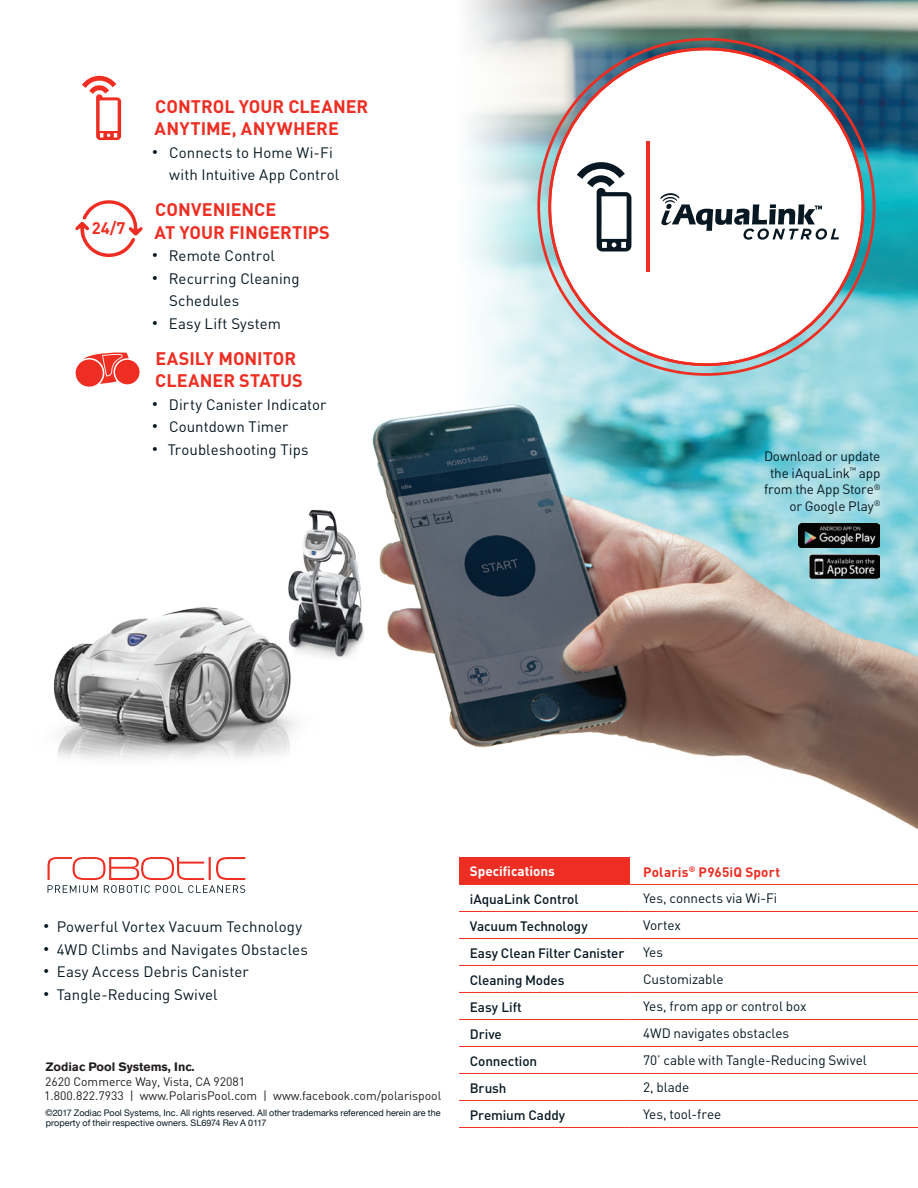
<style>
.page{position:relative;width:918px;height:1188px;background:#fff}
.page>*{position:absolute;margin:0;border:0;box-sizing:border-box;transform-origin:0 0}
.Bullet_Header{font:700 18px/22.5px "DIN";color:#ee2e22}
.t1{font:700 16.65px "DIN";color:#ee2e22}
.t2{font:15px/22.5px "DIN";letter-spacing:.005em;color:#071822}
.Polaris_Body{font:13.5px/16.5px "DIN";letter-spacing:-.01em;color:#071822;text-align:right}
.Polaris_Body-2{font:500 13.5px "DIN";letter-spacing:-.005em;color:#071822}
.Polaris_Subhead{font:700 13.5px "DIN";letter-spacing:.015em;color:#ee2e22}
.t3{font:700 13.5px "DIN";color:#fff}
.Corporate_Informatio{font:12.15px "DIN";color:#231f20}
.Corporate_Informatio-2{font:700 12.15px "Akzidenz Grotesk BE";color:#231f20}
.Corporate_Informatio-3{font:9px/10.5px "Helvetica Neue";letter-spacing:.005em;color:#071822}
.s1{font-size:12px}
</style>
<div class="page">
<img style="left:372px;top:0;width:546px;height:830px">
<div style="left:550px;top:49px;width:313px;height:316px;background:#fff;border-radius:50%"></div>
<img style="left:53px;top:491px;width:355px;height:296px">
<div style="left:459px;top:857px;width:171px;height:27px;background:#ee2e22"></div>
<hr style="left:459px;top:1019px;width:171px;height:1px;background:#ee2e22">
<hr style="left:630px;top:1019px;width:288px;height:1px;background:#ee2e22">
<hr style="left:459px;top:992px;width:171px;height:1px;background:#ee2e22">
<hr style="left:630px;top:992px;width:288px;height:1px;background:#ee2e22">
<hr style="left:459px;top:884px;width:171px;height:1px;background:#ee2e22">
<hr style="left:630px;top:884px;width:288px;height:1px;background:#ee2e22">
<hr style="left:459px;top:938px;width:171px;height:1px;background:#ee2e22">
<hr style="left:630px;top:938px;width:288px;height:1px;background:#ee2e22">
<hr style="left:459px;top:965px;width:171px;height:1px;background:#ee2e22">
<hr style="left:630px;top:965px;width:288px;height:1px;background:#ee2e22">
<hr style="left:459px;top:911px;width:171px;height:1px;background:#ee2e22">
<hr style="left:630px;top:911px;width:288px;height:1px;background:#ee2e22">
<hr style="left:459px;top:1046px;width:171px;height:1px;background:#ee2e22">
<hr style="left:630px;top:1046px;width:288px;height:1px;background:#ee2e22">
<hr style="left:459px;top:1073px;width:171px;height:1px;background:#ee2e22">
<hr style="left:630px;top:1073px;width:288px;height:1px;background:#ee2e22">
<hr style="left:459px;top:1100px;width:171px;height:1px;background:#ee2e22">
<hr style="left:630px;top:1100px;width:288px;height:1px;background:#ee2e22">
<hr style="left:459px;top:1127px;width:171px;height:1px;background:#ee2e22">
<hr style="left:630px;top:1127px;width:288px;height:1px;background:#ee2e22">
<div style="left:76px;top:360px;width:27px;height:27px;background:#ee2e22;border-radius:50%"></div>
<div style="left:115px;top:360px;width:25px;height:24px;background:#ee2e22;border-radius:50%"></div>
<svg style="left:83px;top:353px;width:46px;height:31px"></svg>
<svg style="left:75px;top:200px;width:68px;height:58px"></svg>
<svg style="left:82px;top:76px;width:39px;height:64px"></svg>
<img style="left:799px;top:524px;width:81px;height:24px">
<img style="left:810px;top:555px;width:70px;height:24px">
<svg style="left:48px;top:857px;width:197px;height:36px"></svg>
<svg style="left:660px;top:193px;width:179px;height:47px"></svg>
<svg style="left:577px;top:162px;width:54px;height:89px"></svg>
<hr style="left:646px;top:142px;width:4px;height:130px;background:#ee2e22">
<p class="t1" style="left:92px;top:217px;width:35px">24/7</p>
<p class="Bullet_Header" style="left:155px;top:94px;width:215px">CONTROL YOUR CLEANER<br>ANYTIME, ANYWHERE</p>
<p class="t2" style="left:169px;top:141px;width:172px;text-indent:-17px"><span class="s1">•</span> Connects to Home Wi-Fi with Intuitive App Control</p>
<p class="Bullet_Header" style="left:155px;top:198px;width:177px">CONVENIENCE<br>AT YOUR FINGERTIPS</p>
<p class="t2" style="left:152px;top:245px;width:125px"><span class="s1">•</span> Remote Control</p>
<p class="t2" style="left:169px;top:267px;width:132px;text-indent:-17px"><span class="s1">•</span> Recurring Cleaning<br>Schedules</p>
<p class="t2" style="left:152px;top:312px;width:131px"><span class="s1">•</span> Easy Lift System</p>
<p class="Bullet_Header" style="left:155px;top:346px;width:149px">EASILY MONITOR<br>CLEANER STATUS</p>
<p class="t2" style="left:152px;top:393px;width:176px"><span class="s1">•</span> Dirty Canister Indicator</p>
<p class="t2" style="left:152px;top:416px;width:138px"><span class="s1">•</span> Countdown Timer</p>
<p class="t2" style="left:152px;top:438px;width:158px"><span class="s1">•</span> Troubleshooting Tips</p>
<p class="Polaris_Body" style="left:764px;top:448px;width:118px">Download or update the iAquaLink<sup>™</sup> app from the App Store<sup>® </sup>or Google Play<sup>®</sup></p>
<p class="t2" style="left:43px;top:915px;width:260px"><span class="s1">•</span> Powerful Vortex Vacuum Technology</p>
<p class="t2" style="left:43px;top:938px;width:266px"><span class="s1">•</span> 4WD Climbs and Navigates Obstacles</p>
<p class="t2" style="left:43px;top:960px;width:207px"><span class="s1">•</span> Easy Access Debris Canister</p>
<p class="t2" style="left:43px;top:983px;width:176px"><span class="s1">•</span> Tangle-Reducing Swivel</p>
<p class="Corporate_Informatio-2" style="left:46px;top:1059px;width:150px">Zodiac Pool Systems, Inc.</p>
<p class="Corporate_Informatio" style="left:45px;top:1074px;width:202px">2620 Commerce Way, Vista, CA 92081</p>
<p class="Corporate_Informatio" style="left:44px;top:1088px;width:399px">1.800.822.7933 | www.PolarisPool.com | www.facebook.com/polarispool</p>
<p class="Corporate_Informatio-3" style="left:45px;top:1108px;width:397px">©2017 Zodiac Pool Systems, Inc. All rights reserved. All other trademarks referenced herein are the property of their respective owners. SL6974 Rev A 0117</p>
<p class="t3" style="left:470px;top:863px;width:87px">Specifications</p>
<p class="Polaris_Subhead" style="left:643px;top:863px;width:139px">Polaris<sup>®</sup> P965iQ Sport</p>
<p class="Polaris_Body-2" style="left:470px;top:890px;width:110px">iAquaLink Control</p>
<p class="Polaris_Body" style="left:643px;top:890px;width:136px">Yes, connects via Wi-Fi</p>
<p class="Polaris_Body-2" style="left:470px;top:917px;width:119px">Vacuum Technology</p>
<p class="Polaris_Body" style="left:643px;top:917px;width:39px">Vortex</p>
<p class="Polaris_Body-2" style="left:470px;top:944px;width:156px">Easy Clean Filter Canister</p>
<p class="Polaris_Body" style="left:643px;top:944px;width:22px">Yes</p>
<p class="Polaris_Body-2" style="left:470px;top:971px;width:96px">Cleaning Modes</p>
<p class="Polaris_Body" style="left:643px;top:971px;width:82px">Customizable</p>
<p class="Polaris_Body-2" style="left:470px;top:998px;width:53px">Easy Lift</p>
<p class="Polaris_Body" style="left:643px;top:998px;width:165px">Yes, from app or control box</p>
<p class="Polaris_Body-2" style="left:470px;top:1025px;width:34px">Drive</p>
<p class="Polaris_Body" style="left:643px;top:1025px;width:148px">4WD navigates obstacles</p>
<p class="Polaris_Body-2" style="left:470px;top:1052px;width:69px">Connection</p>
<p class="Polaris_Body" style="left:643px;top:1052px;width:225px">70’ cable with Tangle-Reducing Swivel</p>
<p class="Polaris_Body-2" style="left:470px;top:1079px;width:38px">Brush</p>
<p class="Polaris_Body" style="left:643px;top:1079px;width:48px">2, blade</p>
<p class="Polaris_Body-2" style="left:470px;top:1106px;width:97px">Premium Caddy</p>
<p class="Polaris_Body" style="left:643px;top:1106px;width:80px">Yes, tool-free</p>
</div>
